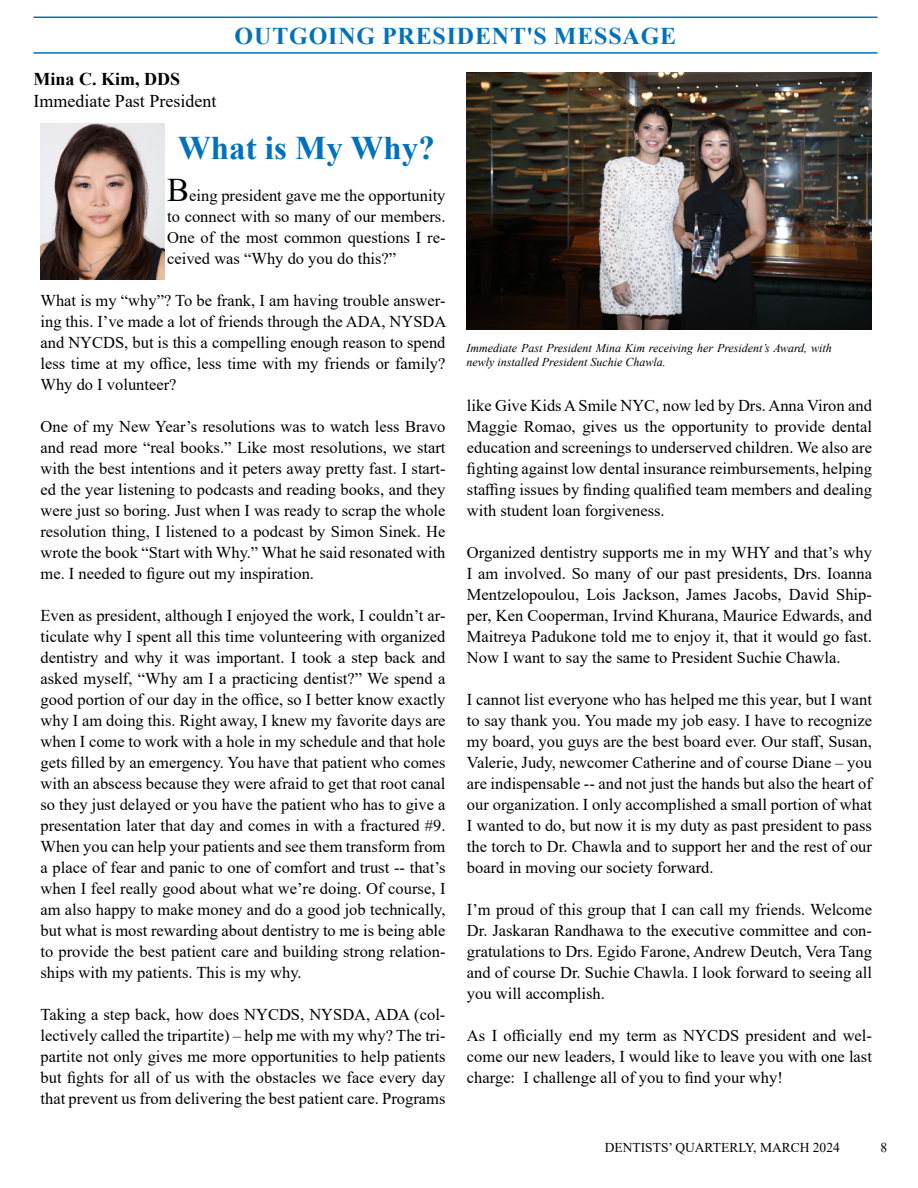
<style>
.page{position:relative;width:918px;height:1188px;background:#fff}
.page>*{position:absolute;margin:0;border:0;box-sizing:border-box;transform-origin:0 0}
.t1{font:700 33px "Times New Roman";color:#0072bc}
.t2{font:700 24px "Times New Roman";letter-spacing:.035em;color:#0072bc}
.t3{font:18px "Times New Roman";color:#000}
.t4{font:700 18px "Times New Roman";color:#000}
.t5{font:16.5px/21px "Times New Roman";color:#000;text-align:justify}
.t6{font:13.5px "Times New Roman";color:#000}
.t7{font:italic 12px/14.4px "Times New Roman";color:#000}
.s1{font-size:33px}
</style>
<div class="page">
<hr style="left:34px;top:17px;width:843px;height:1px;background:#0072bc">
<hr style="left:34px;top:52px;width:843px;height:2px;background:#0072bc">
<img style="left:40px;top:124px;width:124px;height:155px">
<img style="left:467px;top:73px;width:405px;height:257px">
<p class="t4" style="left:34px;top:66px;width:148px">Mina C. Kim, DDS</p>
<p class="t3" style="left:34px;top:88px;width:184px">Immediate Past President</p>
<h2 class="t2" style="left:235px;top:19px;width:443px">OUTGOING PRESIDENT'S MESSAGE</h2>
<h1 class="t1" style="left:178px;top:124px;width:259px">What is My Why?</h1>
<p class="t5" style="left:167px;top:185px;width:280px"><span class="s1">B</span>eing president gave me the opportunity to connect with so many of our members.<br>One of the most common questions I re&shy;ceived was “Why do you do this?”</p>
<p class="t5" style="left:41px;top:290px;width:407px">What is my “why”? To be frank, I am having trouble answer&shy;ing this. I’ve made a lot of friends through the ADA, NYSDA and NYCDS, but is this a compelling enough reason to spend less time at my office, less time with my friends or family?<br>Why do I volunteer?</p>
<p class="t5" style="left:41px;top:416px;width:407px">One of my New Year’s resolutions was to watch less Bravo and read more “real books.” Like most resolutions, we start with the best intentions and it peters away pretty fast. I start&shy;ed the year listening to podcasts and reading books, and they were just so boring. Just when I was ready to scrap the whole resolution thing, I listened to a podcast by Simon Sinek. He wrote the book “Start with Why.” What he said resonated with me. I needed to figure out my inspiration.</p>
<p class="t5" style="left:41px;top:605px;width:407px">Even as president, although I enjoyed the work, I couldn’t ar&shy;ticulate why I spent all this time volunteering with organized dentistry and why it was important. I took a step back and asked myself, “Why am I a practicing dentist?” We spend a good portion of our day in the office, so I better know exactly why I am doing this. Right away, I knew my favorite days are when I come to work with a hole in my schedule and that hole gets filled by an emergency. You have that patient who comes with an abscess because they were afraid to get that root canal so they just delayed or you have the patient who has to give a presentation later that day and comes in with a fractured #9.<br>When you can help your patients and see them transform from a place of fear and panic to one of comfort and trust -- that’s when I feel really good about what we’re doing. Of course, I am also happy to make money and do a good job technically, but what is most rewarding about dentistry to me is being able to provide the best patient care and building strong relation&shy;ships with my patients. This is my why.</p>
<p class="t5" style="left:41px;top:1004px;width:407px">Taking a step back, how does NYCDS, NYSDA, ADA (col&shy;lectively called the tripartite) – help me with my why? The tri&shy;partite not only gives me more opportunities to help patients but fights for all of us with the obstacles we face every day that prevent us from delivering the best patient care. Programs</p>
<p class="t7" style="left:467px;top:340px;width:367px">Immediate Past President Mina Kim receiving her President’s Award, with newly installed President Suchie Chawla.</p>
<p class="t5" style="left:467px;top:394px;width:407px">like Give Kids A Smile NYC, now led by Drs. Anna Viron and Maggie Romao, gives us the opportunity to provide dental education and screenings to underserved children. We also are fighting against low dental insurance reimbursements, helping staffing issues by finding qualified team members and dealing with student loan forgiveness.</p>
<p class="t5" style="left:467px;top:541px;width:407px">Organized dentistry supports me in my WHY and that’s why I am involved. So many of our past presidents, Drs. Ioanna Mentzelopoulou, Lois Jackson, James Jacobs, David Ship&shy;per, Ken Cooperman, Irvind Khurana, Maurice Edwards, and Maitreya Padukone told me to enjoy it, that it would go fast.<br>Now I want to say the same to President Suchie Chawla.</p>
<p class="t5" style="left:467px;top:688px;width:407px">I cannot list everyone who has helped me this year, but I want to say thank you. You made my job easy. I have to recognize my board, you guys are the best board ever. Our staff, Susan, Valerie, Judy, newcomer Catherine and of course Diane – you are indispensable -- and not just the hands but also the heart of our organization. I only accomplished a small portion of what I wanted to do, but now it is my duty as past president to pass the torch to Dr. Chawla and to support her and the rest of our board in moving our society forward.</p>
<p class="t5" style="left:467px;top:898px;width:407px">I’m proud of this group that I can call my friends. Welcome Dr. Jaskaran Randhawa to the executive committee and con&shy;gratulations to Drs. Egido Farone, Andrew Deutch, Vera Tang and of course Dr. Suchie Chawla. I look forward to seeing all you will accomplish.</p>
<p class="t5" style="left:467px;top:1024px;width:407px">As I officially end my term as NYCDS president and wel&shy;come our new leaders, I would like to leave you with one last charge: I challenge all of you to find your why!</p>
<p class="t6" style="left:605px;top:1138px;width:237px">DENTISTS’ QUARTERLY, MARCH 2024</p>
<p class="t6" style="left:880px;top:1138px;width:8px">8</p>
</div>
